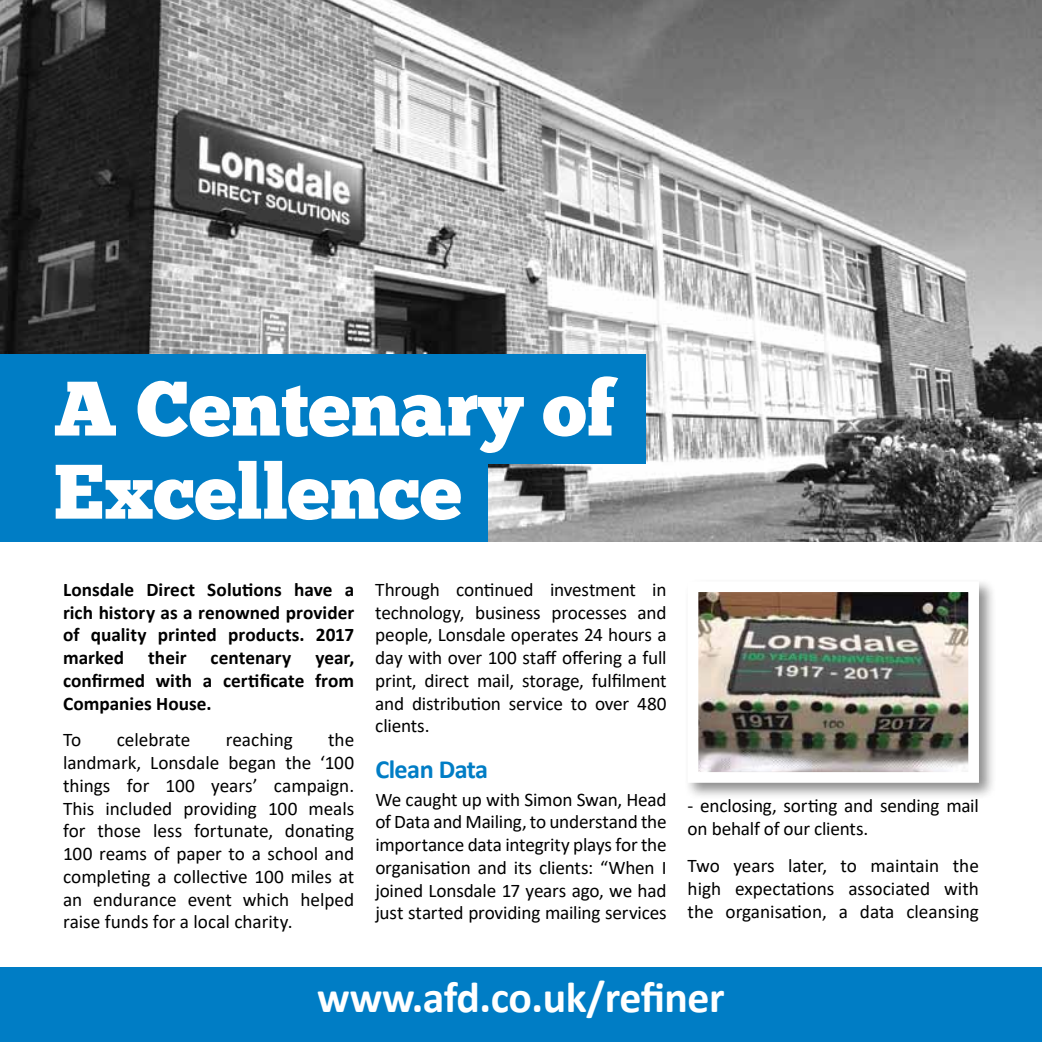
<style>
.page{position:relative;width:1042px;height:1042px;background:#fff}
.page>*{position:absolute;margin:0;border:0;box-sizing:border-box;transform-origin:0 0}
.t1{font:77px/83.1px "Chunk Five";color:#fff}
.t2{font:700 43.75px "Calibri";letter-spacing:-.01em;color:#fff}
.t3{font:700 26.25px "Calibri";letter-spacing:-.02em;color:#007dc5}
.t4{font:19.25px/22.8px "Calibri";letter-spacing:-.01em;color:#000;text-align:justify}
.t5{font:700 19.25px/22.8px "Calibri";letter-spacing:.005em;color:#000;text-align:justify}
</style>
<div class="page">
<img style="left:0;top:0;width:1042px;height:541px">
<div style="left:0;top:967px;width:1042px;height:75px;background:#007dc5"></div>
<div style="left:0;top:354px;width:645px;height:110px;background:#007dc5"></div>
<div style="left:0;top:423px;width:488px;height:118px;background:#007dc5"></div>
<div style="left:684px;top:578px;width:313px;height:222px;background:#000;opacity:.45"></div>
<img style="left:699px;top:593px;width:268px;height:178px">
<div style="left:687px;top:581px;width:292px;height:202px;border:11px solid #fff"></div>
<h1 class="t1" style="left:54px;top:371px;width:564px">A Centenary of<br>Excellence</h1>
<p class="t5" style="left:63px;top:578px;width:293px">Lonsdale Direct Solutions have a rich history as a renowned provider of quality printed products. 2017 marked their centenary year, confirmed with a certificate from Companies House.</p>
<p class="t4" style="left:63px;top:728px;width:20px">To</p>
<p class="t4" style="left:117px;top:728px;width:75px">celebrate</p>
<p class="t4" style="left:226px;top:728px;width:69px">reaching</p>
<p class="t4" style="left:63px;top:728px;width:293px;text-indent:265px">the landmark, Lonsdale began the ‘100 things for 100 years’ campaign.<br>This included providing 100 meals for those less fortunate, donating 100 reams of paper to a school and completing a collective 100 miles at an endurance event which helped raise funds for a local charity.</p>
<p class="t4" style="left:375px;top:577px;width:293px">Through continued investment in technology, business processes and people, Lonsdale operates 24 hours a day with over 100 staff offering a full print, direct mail, storage, fulfilment and distribution service to over 480 clients.</p>
<h3 class="t3" style="left:375px;top:750px;width:114px">Clean Data</h3>
<p class="t4" style="left:375px;top:787px;width:293px">We caught up with Simon Swan, Head of Data and Mailing, to understand the importance data integrity plays for the organisation and its clients: “When I joined Lonsdale 17 years ago, we had just started providing mailing services</p>
<p class="t4" style="left:687px;top:794px;width:293px">- enclosing, sorting and sending mail on behalf of our clients.</p>
<p class="t4" style="left:687px;top:853px;width:293px">Two years later, to maintain the high expectations associated with the organisation, a data cleansing</p>
<h2 class="t2" style="left:317px;top:967px;width:409px">www.afd.co.uk/refiner</h2>
</div>
